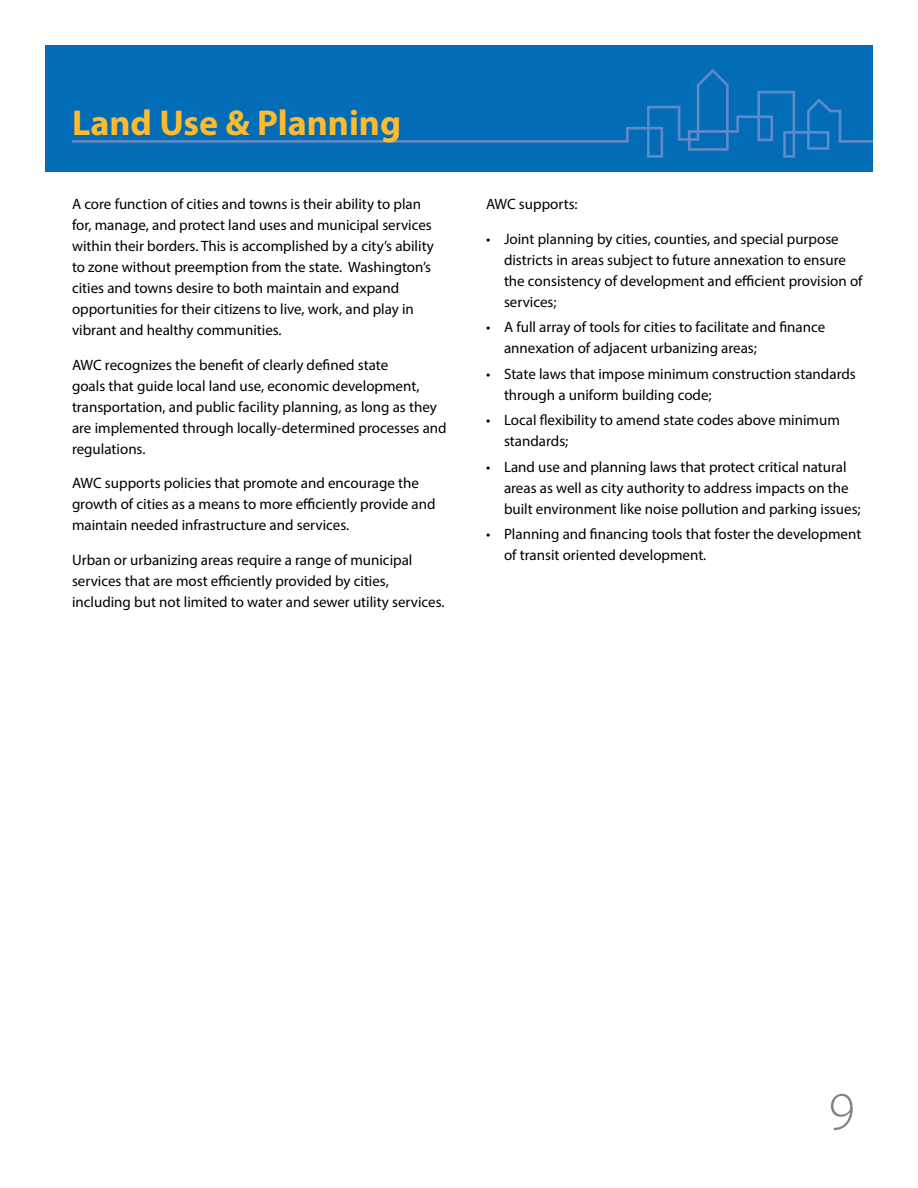
<style>
.page{position:relative;width:918px;height:1188px;background:#fff}
.page>*{position:absolute;margin:0;border:0;box-sizing:border-box;transform-origin:0 0}
.t1{font:300 54px "Myriad Pro";color:#808285}
.t2{font:700 36px "Myriad Pro";color:#fdbb30}
.t3{font:15px/21px "Myriad Pro";color:#000}
</style>
<div class="page">
<div style="left:45px;top:45px;width:828px;height:127px;background:#036cb6"></div>
<svg style="left:72px;top:69px;width:801px;height:89px"></svg>
<h2 class="t2" style="left:72px;top:99px;width:331px">Land Use &amp; Planning</h2>
<p class="t3" style="left:72px;top:193px;width:363px">A core function of cities and towns is their ability to plan for, manage, and protect land uses and municipal services within their borders. This is accomplished by a city’s ability to zone without preemption from the state. Washington’s cities and towns desire to both maintain and expand opportunities for their citizens to live, work, and play in vibrant and healthy communities.</p>
<p class="t3" style="left:72px;top:354px;width:376px">AWC recognizes the benefit of clearly defined state<br>goals that guide local land use, economic development, transportation, and public facility planning, as long as they are implemented through locally-determined processes and regulations.</p>
<p class="t3" style="left:72px;top:472px;width:365px">AWC supports policies that promote and encourage the growth of cities as a means to more efficiently provide and maintain needed infrastructure and services.</p>
<p class="t3" style="left:72px;top:549px;width:374px">Urban or urbanizing areas require a range of municipal services that are most efficiently provided by cities, including but not limited to water and sewer utility services.</p>
<p class="t3" style="left:486px;top:193px;width:93px">AWC supports:</p>
<p class="t3" style="left:504px;top:228px;width:360px;text-indent:-18px">• Joint planning by cities, counties, and special purpose districts in areas subject to future annexation to ensure the consistency of development and efficient provision of services;</p>
<p class="t3" style="left:504px;top:316px;width:323px;text-indent:-18px">• A full array of tools for cities to facilitate and finance annexation of adjacent urbanizing areas;</p>
<p class="t3" style="left:504px;top:363px;width:353px;text-indent:-18px">• State laws that impose minimum construction standards through a uniform building code;</p>
<p class="t3" style="left:504px;top:409px;width:337px;text-indent:-18px">• Local flexibility to amend state codes above minimum standards;</p>
<p class="t3" style="left:504px;top:456px;width:358px;text-indent:-18px">• Land use and planning laws that protect critical natural areas as well as city authority to address impacts on the built environment like noise pollution and parking issues;</p>
<p class="t3" style="left:504px;top:523px;width:359px;text-indent:-18px">• Planning and financing tools that foster the development of transit oriented development.</p>
<h1 class="t1" style="left:828px;top:1082px;width:28px">9</h1>
</div>
